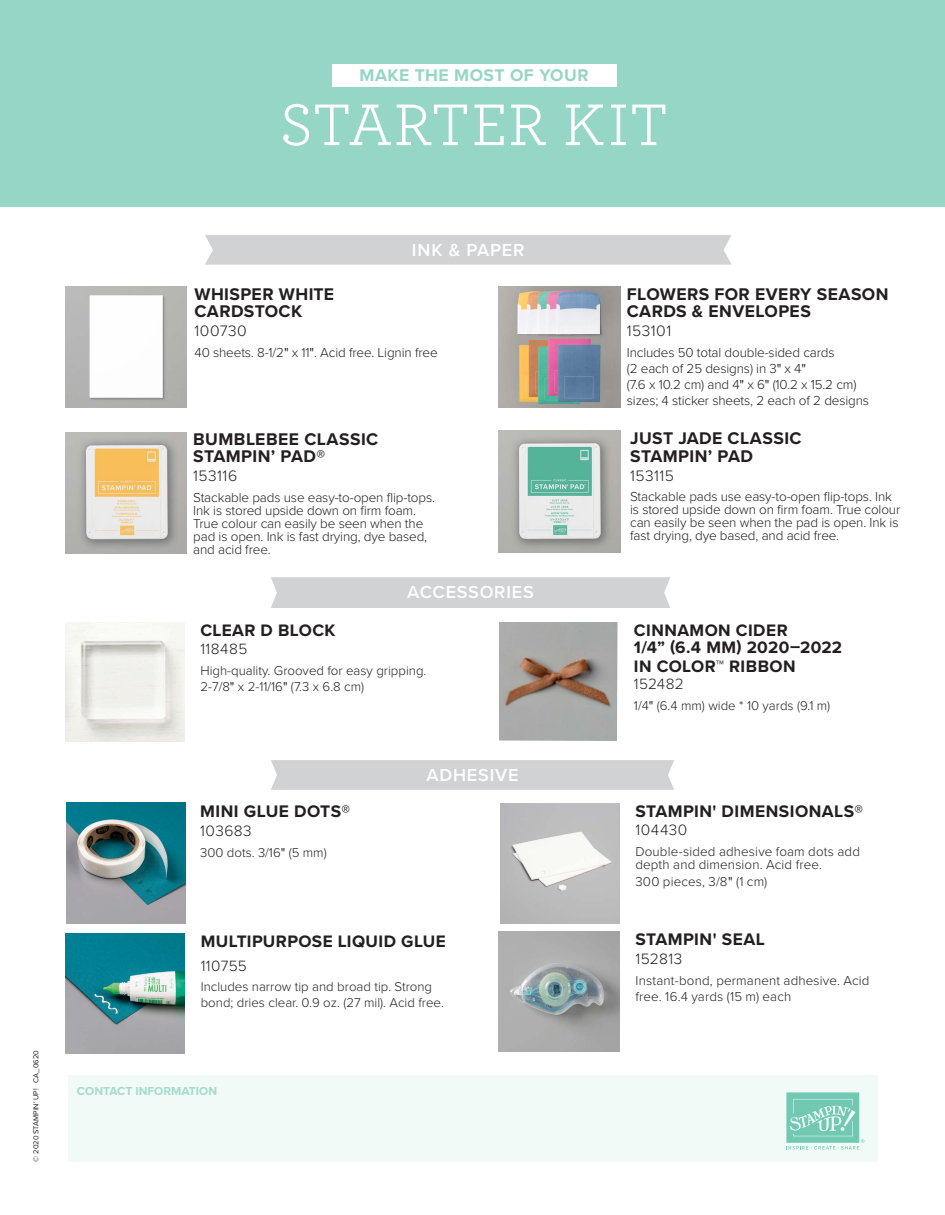
<style>
.page{position:relative;width:945px;height:1215px;background:#fff}
.page>*{position:absolute;margin:0;border:0;box-sizing:border-box;transform-origin:0 0}
.t1{font:61.65px "Archer";color:#fff}
.t2{font:600 18px "Proxima Nova";letter-spacing:.045em;color:#fff}
.t3{font:700 17.55px/17.5px "Proxima Nova";letter-spacing:.025em;color:#231f20}
.t4{font:700 17.55px "Proxima Nova";letter-spacing:.03em;color:#95d6c6}
.t5{font:700 17.4px "Proxima Nova";letter-spacing:.025em;color:#231f20}
.t6{font:700 17.25px "Proxima Nova";letter-spacing:.025em;color:#231f20}
.t7{font:300 15.75px "Proxima Nova";letter-spacing:.03em;color:#231f20}
.t8{font:300 15.6px "Proxima Nova";letter-spacing:.03em;color:#231f20}
.t9{font:300 15.45px "Proxima Nova";letter-spacing:.03em;color:#231f20}
.t10{font:300 13.5px/12.9px "Proxima Nova";letter-spacing:-.01em;color:#231f20}
.t11{font:300 13.35px/13px "Proxima Nova";letter-spacing:.01em;color:#231f20}
.t12{font:300 13.2px/15.9px "Proxima Nova";color:#231f20}
.t13{font:700 12px "Proxima Nova";color:#a3dcce}
.t14{font:7.5px "Proxima Nova";color:#231f20}
.s1{font-weight:400}
</style>
<div class="page">
<img style="left:65px;top:934px;width:119px;height:120px">
<div style="left:68px;top:1075px;width:810px;height:87px;background:#f1faf7"></div>
<svg style="left:786px;top:1092px;width:78px;height:58px"></svg>
<div style="left:271px;top:577px;width:399px;height:31px;background:#d1d2d4"></div>
<div style="left:205px;top:235px;width:527px;height:30px;background:#d1d2d4"></div>
<img style="left:65px;top:622px;width:119px;height:119px">
<img style="left:499px;top:622px;width:119px;height:119px">
<div style="left:271px;top:760px;width:403px;height:30px;background:#d1d2d4"></div>
<img style="left:499px;top:932px;width:120px;height:120px">
<img style="left:500px;top:804px;width:119px;height:119px">
<img style="left:66px;top:803px;width:120px;height:120px">
<img style="left:499px;top:286px;width:121px;height:121px">
<img style="left:66px;top:432px;width:121px;height:121px">
<img style="left:65px;top:286px;width:122px;height:121px">
<img style="left:499px;top:431px;width:121px;height:121px">
<div style="left:0;top:0;width:945px;height:207px;background:#95d6c6"></div>
<div style="left:332px;top:64px;width:284px;height:23px;background:#fff"></div>
<p class="t4" style="left:360px;top:62px;width:231px">MAKE THE MOST OF YOUR</p>
<p class="t1" style="left:279px;top:82px;width:391px">STARTER KIT</p>
<p class="t14" style="left:30px;top:1162px;width:113px;rotate:-90deg">© 2020 STAMPIN' UP! CA_0620</p>
<p class="t2" style="left:412px;top:237px;width:114px">INK &amp; PAPER</p>
<p class="t3" style="left:195px;top:285px;width:141px">WHISPER WHITE<br>CARDSTOCK</p>
<p class="t7" style="left:195px;top:319px;width:54px">100730</p>
<p class="t10" style="left:195px;top:346px;width:245px">40 sheets. 8-1/2<span class="s1">"</span> x 11<span class="s1">"</span>. Acid free. Lignin free</p>
<p class="t3" style="left:193px;top:430px;width:187px">BUMBLEBEE CLASSIC<br>STAMPIN’ PAD®</p>
<p class="t7" style="left:193px;top:464px;width:45px">153116</p>
<p class="t10" style="left:193px;top:491px;width:243px">Stackable pads use easy-to-open flip-tops.<br>Ink is stored upside down on firm foam.<br>True colour can easily be seen when the pad is open. Ink is fast drying, dye based, and acid free.</p>
<p class="t2" style="left:407px;top:579px;width:128px">ACCESSORIES</p>
<p class="t6" style="left:200px;top:617px;width:137px">CLEAR D BLOCK</p>
<p class="t9" style="left:200px;top:638px;width:49px">118485</p>
<p class="t12" style="left:200px;top:662px;width:228px">High-quality. Grooved for easy gripping.<br>2-7/8<span class="s1">"</span> x 2-11/16<span class="s1">"</span> (7.3 x 6.8 cm)</p>
<p class="t5" style="left:200px;top:798px;width:151px">MINI GLUE DOTS®</p>
<p class="t8" style="left:200px;top:819px;width:53px">103683</p>
<p class="t12" style="left:200px;top:844px;width:128px">300 dots. 3/16<span class="s1">"</span> (5 mm)</p>
<p class="t2" style="left:426px;top:762px;width:94px">ADHESIVE</p>
<p class="t6" style="left:201px;top:929px;width:247px">MULTIPURPOSE LIQUID GLUE</p>
<p class="t9" style="left:201px;top:954px;width:48px">110755</p>
<p class="t12" style="left:201px;top:978px;width:245px">Includes narrow tip and broad tip. Strong bond; dries clear. 0.9 oz. (27 mil). Acid free.</p>
<p class="t13" style="left:77px;top:1082px;width:142px">CONTACT INFORMATION</p>
<p class="t3" style="left:627px;top:285px;width:263px">FLOWERS FOR EVERY SEASON<br>CARDS &amp; ENVELOPES</p>
<p class="t7" style="left:627px;top:319px;width:46px">153101</p>
<p class="t10" style="left:627px;top:346px;width:209px">Includes 50 total double-sided cards</p>
<p class="t10" style="left:627px;top:362px;width:181px">(2 each of 25 designs) in 3<span class="s1">"</span> x 4<span class="s1">"</span></p>
<p class="t10" style="left:627px;top:376px;width:244px;line-height:15.9px">(7.6 x 10.2 cm) and 4<span class="s1">"</span> x 6<span class="s1">"</span> (10.2 x 15.2 cm) sizes; 4 sticker sheets, 2 each of 2 designs</p>
<p class="t3" style="left:630px;top:429px;width:173px">JUST JADE CLASSIC</p>
<p class="t3" style="left:630px;top:447px;width:124px">STAMPIN’ PAD</p>
<p class="t7" style="left:630px;top:464px;width:45px">153115</p>
<p class="t10" style="left:630px;top:490px;width:272px">Stackable pads use easy-to-open flip-tops. Ink is stored upside down on firm foam. True colour can easily be seen when the pad is open. Ink is fast drying, dye based, and acid free.</p>
<p class="t6" style="left:634px;top:617px;width:155px">CINNAMON CIDER</p>
<p class="t6" style="left:634px;top:634px;width:210px">1/4” (6.4 MM) 2020–2022</p>
<p class="t6" style="left:634px;top:653px;width:163px">IN COLOR™ RIBBON</p>
<p class="t9" style="left:634px;top:673px;width:51px">152482</p>
<p class="t12" style="left:634px;top:697px;width:198px">1/4<span class="s1">"</span> (6.4 mm) wide * 10 yards (9.1 m)</p>
<p class="t5" style="left:635px;top:798px;width:229px">STAMPIN' DIMENSIONALS®</p>
<p class="t8" style="left:635px;top:819px;width:53px">104430</p>
<p class="t11" style="left:635px;top:845px;width:226px">Double-sided adhesive foam dots add depth and dimension. Acid free.</p>
<p class="t11" style="left:635px;top:874px;width:133px">300 pieces, 3/8<span class="s1">"</span> (1 cm)</p>
<p class="t5" style="left:636px;top:926px;width:131px">STAMPIN' SEAL</p>
<p class="t8" style="left:636px;top:947px;width:48px">152813</p>
<p class="t11" style="left:636px;top:972px;width:235px;line-height:16px">Instant-bond, permanent adhesive. Acid free. 16.4 yards (15 m) each</p>
</div>
